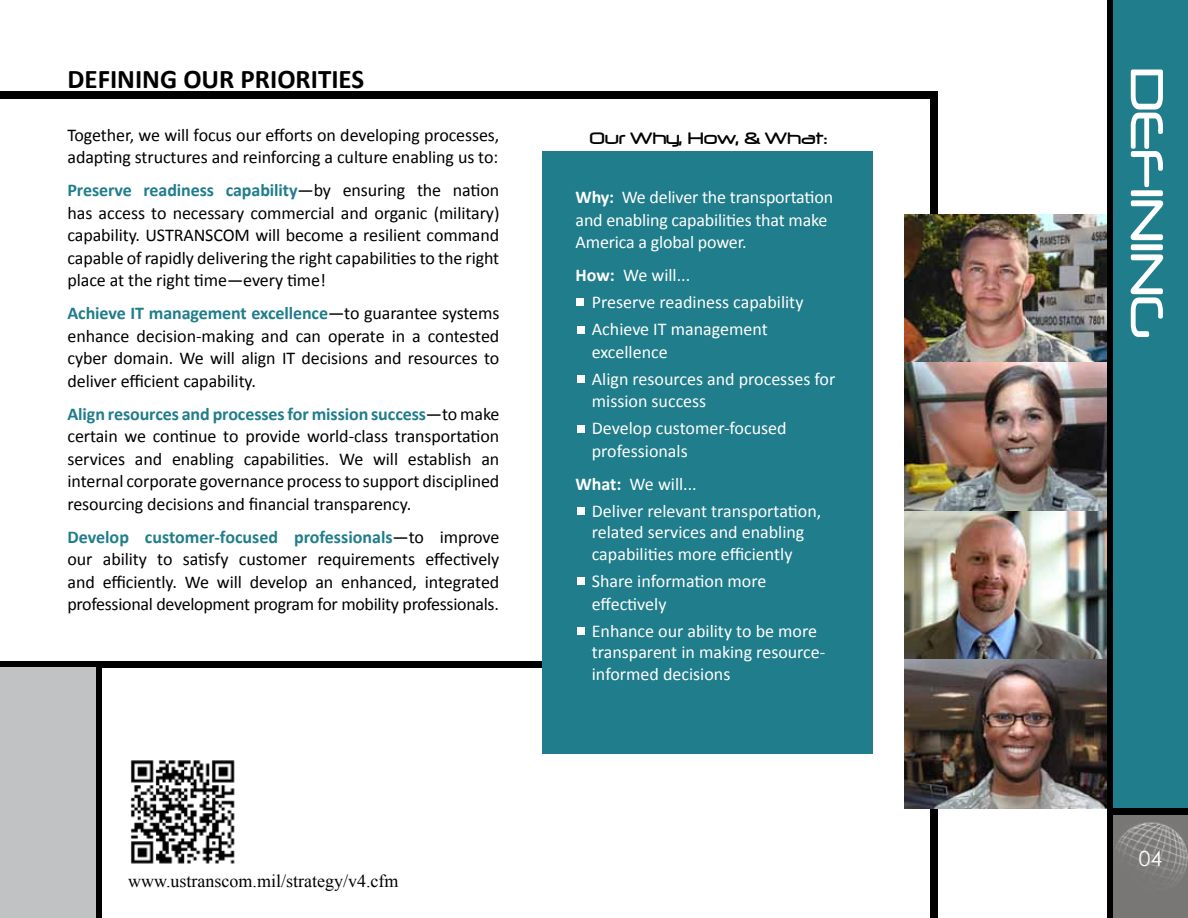
<style>
.page{position:relative;width:1188px;height:918px;background:#fff}
.page>*{position:absolute;margin:0;border:0;box-sizing:border-box;transform-origin:0 0}
.t1{font:54px "Neuropol";color:#fff}
.t2{font:700 27px "Calibri";color:#000}
.t3{font:21px "Century Gothic";color:#fff}
.t4{font:19.5px "Neuropol";color:#000}
.t5{font:18px/22.5px "Calibri";letter-spacing:-.005em;color:#000;text-align:justify}
.t6{font:18px/27px "Calibri";color:#fff}
.t7{font:18px "Times New Roman";color:#000}
.s1{font-weight:700;color:#207d8b}
.s2{font-weight:700}
</style>
<div class="page">
<div style="left:1113px;top:0;width:75px;height:814px;background:#207d8b"></div>
<div style="left:1113px;top:814px;width:75px;height:104px;background:#787776"></div>
<div style="left:1107px;top:808px;width:81px;height:6px;background:#000"></div>
<img style="left:1113px;top:814px;width:75px;height:69px">
<div style="left:930px;top:92px;width:7px;height:826px;background:#000"></div>
<div style="left:0;top:92px;width:937px;height:7px;background:#000"></div>
<div style="left:96px;top:662px;width:6px;height:256px;background:#000"></div>
<div style="left:0;top:662px;width:542px;height:6px;background:#000"></div>
<div style="left:0;top:668px;width:96px;height:250px;background:#c0c2c4"></div>
<img style="left:130px;top:760px;width:105px;height:104px">
<div style="left:542px;top:152px;width:331px;height:602px;background:#207d8b"></div>
<div style="left:577px;top:299px;width:7px;height:7px;background:#fff"></div>
<div style="left:577px;top:326px;width:7px;height:8px;background:#fff"></div>
<div style="left:577px;top:375px;width:7px;height:7px;background:#fff"></div>
<div style="left:577px;top:425px;width:7px;height:8px;background:#fff"></div>
<div style="left:577px;top:507px;width:7px;height:8px;background:#fff"></div>
<div style="left:577px;top:578px;width:7px;height:7px;background:#fff"></div>
<div style="left:577px;top:627px;width:7px;height:8px;background:#fff"></div>
<img style="left:904px;top:214px;width:203px;height:594px">
<div style="left:1107px;top:0;width:6px;height:918px;background:#000"></div>
<h2 class="t2" style="left:68px;top:62px;width:298px">DEFINING OUR PRIORITIES</h2>
<p class="t5" style="left:68px;top:123px;width:433px">Together, we will focus our efforts on developing processes, adapting structures and reinforcing a culture enabling us to:</p>
<p class="t5" style="left:68px;top:179px;width:433px"><span class="s1">Preserve readiness capability</span>—by ensuring the nation has access to necessary commercial and organic (military) capability. USTRANSCOM will become a resilient command capable of rapidly delivering the right capabilities to the right place at the right time—every time!</p>
<p class="t5" style="left:68px;top:302px;width:433px"><span class="s1">Achieve IT management excellence</span>—to guarantee systems enhance decision-making and can operate in a contested cyber domain. We will align IT decisions and resources to deliver efficient capability.</p>
<p class="t5" style="left:68px;top:402px;width:433px"><span class="s1">Align resources and processes for mission success</span>—to make certain we continue to provide world-class transportation services and enabling capabilities. We will establish an internal corporate governance process to support disciplined resourcing decisions and financial transparency.</p>
<p class="t5" style="left:68px;top:525px;width:433px"><span class="s1">Develop customer-focused professionals</span>—to improve our ability to satisfy customer requirements effectively and efficiently. We will develop an enhanced, integrated professional development program for mobility professionals.</p>
<p class="t4" style="left:590px;top:128px;width:239px">Our Why, How, &amp; What:</p>
<p class="t6" style="left:576px;top:186px;width:259px;line-height:22.5px"><span class="s2">Why:</span> We deliver the transportation and enabling capabilities that make<br>America a global power.</p>
<p class="t6" style="left:592px;top:262px;width:213px;text-indent:-16px"><span class="s2">How:</span> We will...<br>Preserve readiness capability<br>Achieve IT management</p>
<p class="t6" style="left:592px;top:338px;width:245px">excellence<br>Align resources and processes for</p>
<p class="t6" style="left:592px;top:388px;width:196px">mission success<br>Develop customer-focused</p>
<p class="t6" style="left:576px;top:434px;width:123px;line-height:33px;text-align:center">professionals<br><span class="s2">What:</span> We will...</p>
<p class="t6" style="left:592px;top:500px;width:231px;line-height:21.8px">Deliver relevant transportation, related services and enabling capabilities more efficiently</p>
<p class="t6" style="left:592px;top:570px;width:176px;line-height:22.5px">Share information more effectively</p>
<p class="t6" style="left:592px;top:620px;width:235px;line-height:21.8px">Enhance our ability to be more transparent in making resource&shy;informed decisions</p>
<p class="t7" style="left:128px;top:869px;width:272px">www.ustranscom.mil/strategy/v4.cfm</p>
<h1 class="t1" style="left:1176px;top:68px;width:272px;rotate:90deg">DEFINING</h1>
<p class="t3" style="left:1139px;top:844px;width:25px">04</p>
</div>
